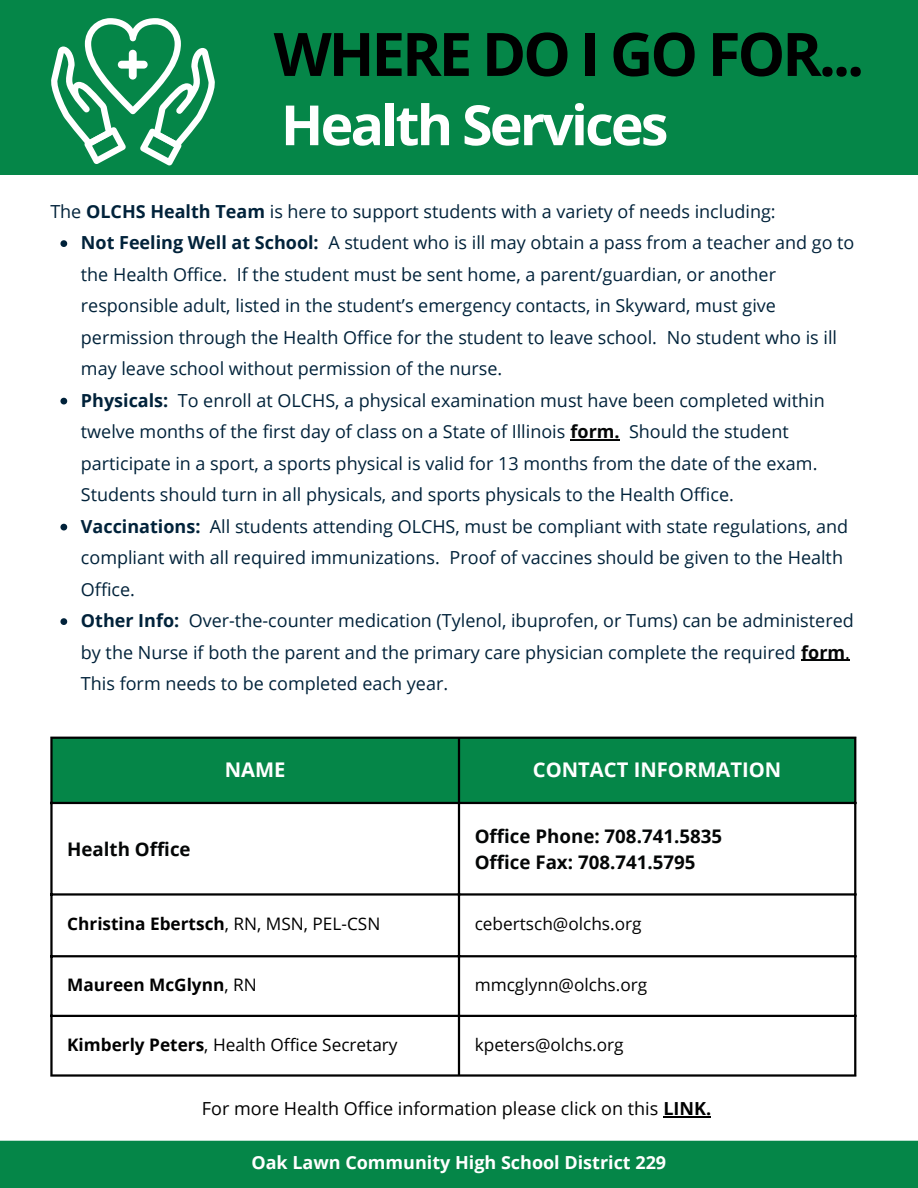
<style>
.page{position:relative;width:918px;height:1188px;background:#fff}
.page>*{position:absolute;margin:0;border:0;box-sizing:border-box;transform-origin:0 0}
.t1{font:700 60px "Open Sans";letter-spacing:-.05em;color:#000}
.t2{font:700 55.5px "Open Sans";letter-spacing:-.05em;color:#fff}
.t3{font:700 20.25px "Open Sans";color:#fff}
.t4{font:700 18.75px "Open Sans";color:#040606}
.t5{font:18px/31.5px "Open Sans";color:#00223a}
.t6{font:18px "Open Sans";color:#000}
.t7{font:700 18px "Open Sans";color:#fff}
.t8{font:17.25px "Open Sans";color:#000}
.t9{font:700 17.25px "Open Sans";color:#000}
.s1{font-weight:700}
.s2{font-weight:700;color:#040606}
.s3{color:#040606}
.s4{font-weight:400}
</style>
<div class="page">
<div style="left:0;top:0;width:918px;height:175px;background:#058648"></div>
<div style="left:0;top:1141px;width:918px;height:47px;background:#058648"></div>
<svg style="left:51px;top:18px;width:164px;height:147px"></svg>
<div style="left:53px;top:739px;width:801px;height:63px;background:#058648"></div>
<svg style="left:53px;top:804px;width:801px;height:89px"></svg>
<hr style="left:50px;top:739px;width:3px;height:335px;background:#000">
<hr style="left:458px;top:739px;width:2px;height:335px;background:#000">
<hr style="left:854px;top:739px;width:2px;height:335px;background:#000">
<hr style="left:50px;top:737px;width:806px;height:2px;background:#000">
<hr style="left:50px;top:802px;width:806px;height:2px;background:#000">
<hr style="left:50px;top:893px;width:806px;height:3px;background:#000">
<hr style="left:50px;top:955px;width:806px;height:2px;background:#000">
<hr style="left:50px;top:1015px;width:806px;height:2px;background:#000">
<hr style="left:50px;top:1074px;width:806px;height:3px;background:#000">
<svg style="left:60px;top:240px;width:7px;height:7px"></svg>
<svg style="left:60px;top:398px;width:7px;height:6px"></svg>
<hr style="left:571px;top:439px;width:49px;height:1px;background:#040606">
<svg style="left:60px;top:524px;width:7px;height:6px"></svg>
<svg style="left:60px;top:618px;width:7px;height:7px"></svg>
<hr style="left:801px;top:660px;width:44px;height:1px;background:#040606">
<hr style="left:663px;top:1116px;width:48px;height:1px;background:#000">
<p class="t1" style="left:274px;top:12px;width:592px">WHERE DO I GO FOR...</p>
<p class="t2" style="left:281px;top:86px;width:389px">Health Services</p>
<p class="t5" style="left:50px;top:195px;width:727px">The <span class="s1">OLCHS Health Team</span> is here to support students with a variety of needs including:</p>
<p class="t5" style="left:81px;top:227px;width:775px"><span class="s1">Not Feeling Well at School:</span> A student who is ill may obtain a pass from a teacher and go to the Health Office. If the student must be sent home, a parent/guardian, or another responsible adult, listed in the student’s emergency contacts, in Skyward, must give permission through the Health Office for the student to leave school. No student who is ill may leave school without permission of the nurse.</p>
<p class="t5" style="left:81px;top:384px;width:745px"><span class="s1">Physicals:</span> To enroll at OLCHS, a physical examination must have been completed within twelve months of the first day of class on a State of Illinois <span class="s2">form.</span> Should the student participate in a sport, a sports physical is valid for 13 months from the date of the exam.<br>Students should turn in all physicals, and sports physicals to the Health Office.<br><span class="s1">Vaccinations:</span></p>
<p class="t5" style="left:81px;top:510px;width:769px;text-indent:129px">All students attending OLCHS, must be compliant with state regulations, and compliant with all required immunizations. Proof of vaccines should be given to the Health Office.<br><span class="s1">Other Info:</span></p>
<p class="t5" style="left:81px;top:605px;width:774px;text-indent:108px">Over-the-counter medication (Tylenol, ibuprofen, or Tums) can be administered by the Nurse if both the parent and the primary care physician complete the required <span class="s2">form</span><span class="s3">.<br></span>This form needs to be completed each year.</p>
<h2 class="t4" style="left:67px;top:836px;width:125px">Health Office</h2>
<p class="t3" style="left:225px;top:755px;width:62px">NAME</p>
<h1 class="t3" style="left:533px;top:755px;width:250px">CONTACT INFORMATION</h1>
<p class="t4" style="left:475px;top:823px;width:249px">Office Phone: 708.741.5835</p>
<p class="t4" style="left:475px;top:849px;width:222px">Office Fax: 708.741.5795</p>
<p class="t9" style="left:67px;top:912px;width:315px">Christina Ebertsch<span class="s4">, RN, MSN, PEL-CSN</span></p>
<p class="t8" style="left:475px;top:912px;width:168px">cebertsch@olchs.org</p>
<p class="t9" style="left:67px;top:973px;width:191px">Maureen McGlynn<span class="s4">, RN</span></p>
<p class="t8" style="left:475px;top:973px;width:174px">mmcglynn@olchs.org</p>
<p class="t8" style="left:67px;top:1032px;width:332px"><span class="s1">Kimberly Peters</span>, Health Office Secretary</p>
<p class="t8" style="left:475px;top:1032px;width:150px">kpeters@olchs.org</p>
<p class="t6" style="left:202px;top:1096px;width:511px">For more Health Office information please click on this <span class="s1">LINK.</span></p>
<p class="t7" style="left:251px;top:1149px;width:416px">Oak Lawn Community High School District 229</p>
</div>
